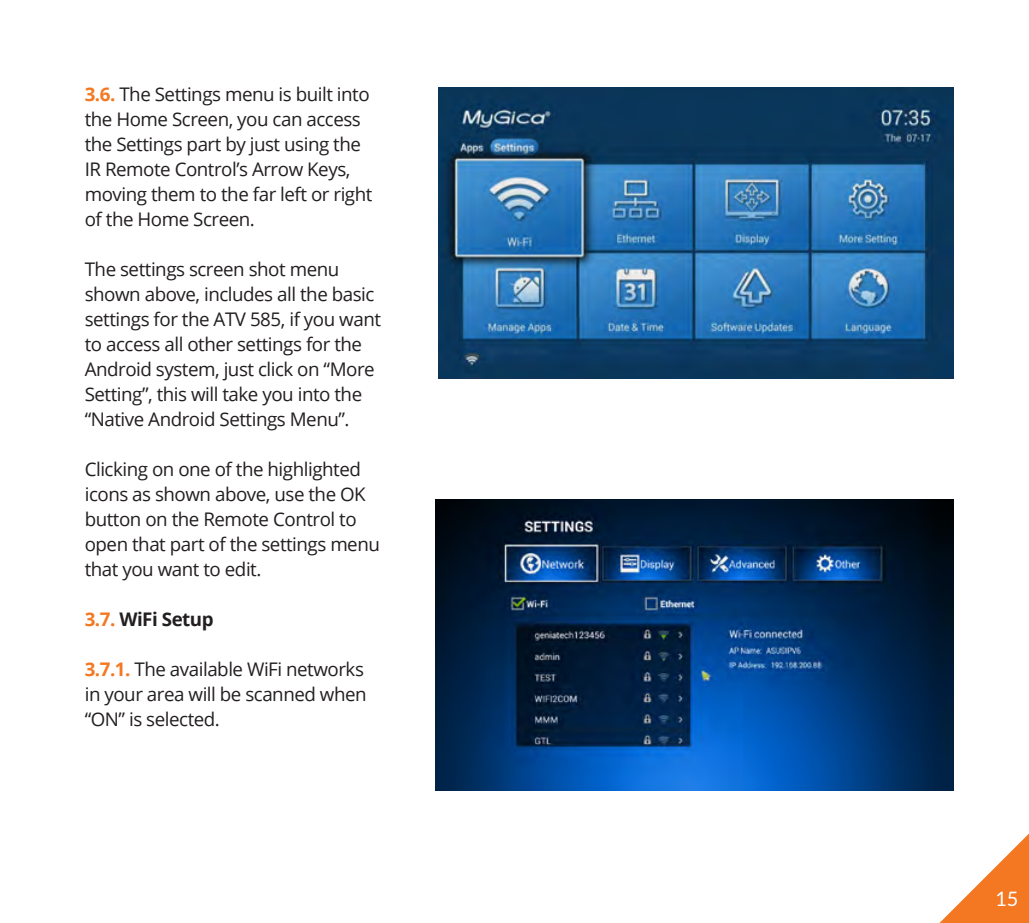
<style>
.page{position:relative;width:1029px;height:923px;background:#fff}
.page>*{position:absolute;margin:0;border:0;box-sizing:border-box;transform-origin:0 0}
.t1{font:20px "Lato";color:#fff}
.t2{font:18.75px/25px "Open Sans";letter-spacing:-.025em;color:#231f20}
.t3{font:700 18.75px "Open Sans";letter-spacing:-.025em;color:#231f20}
.s1{font-weight:700;color:#f47821}
.s2{color:#f47821}
</style>
<div class="page">
<img style="left:438px;top:87px;width:514px;height:291px">
<img style="left:435px;top:499px;width:517px;height:291px">
<svg style="left:939px;top:833px;width:90px;height:90px"></svg>
<p class="t2" style="left:85px;top:81px;width:289px"><span class="s1">3.6.</span> The Settings menu is built into the Home Screen, you can access the Settings part by just using the<br>IR Remote Control’s Arrow Keys, moving them to the far left or right of the Home Screen.</p>
<p class="t2" style="left:85px;top:256px;width:298px">The settings screen shot menu shown above, includes all the basic settings for the ATV 585, if you want to access all other settings for the Android system, just click on “More Setting”, this will take you into the “Native Android Settings Menu”.</p>
<p class="t2" style="left:85px;top:456px;width:297px">Clicking on one of the highlighted icons as shown above, use the OK button on the Remote Control to open that part of the settings menu that you want to edit.</p>
<p class="t3" style="left:85px;top:605px;width:130px"><span class="s2">3.7.</span> WiFi Setup</p>
<p class="t2" style="left:85px;top:656px;width:283px"><span class="s1">3.7.1.</span> The available WiFi networks in your area will be scanned when “ON” is selected.</p>
<p class="t1" style="left:995px;top:884px;width:25px">15</p>
</div>
